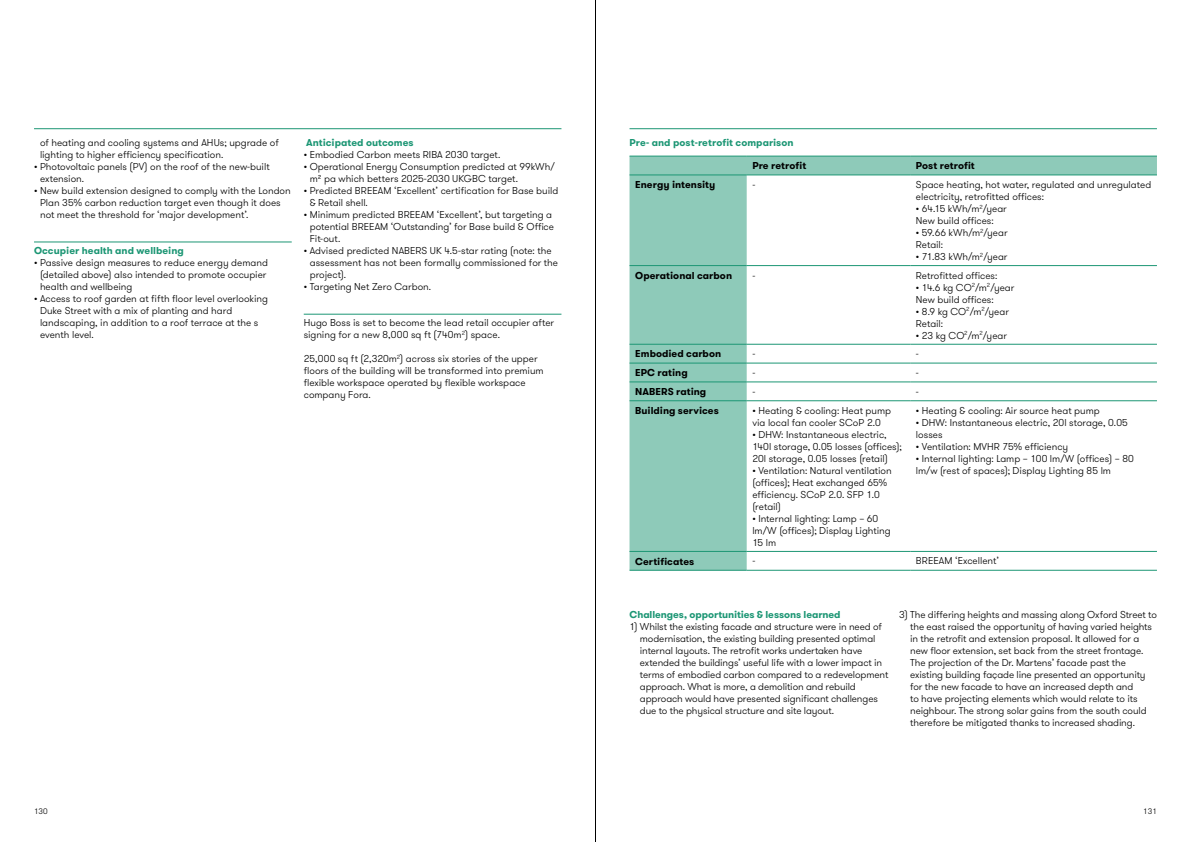
<style>
.page{position:relative;width:1191px;height:842px;background:#fff}
.page>*{position:absolute;margin:0;border:0;box-sizing:border-box;transform-origin:0 0}
.t1{font:300 10px/12px "GT Walsheim";letter-spacing:-.005em;color:#000}
.t2{font:700 10px "GT Walsheim";letter-spacing:.005em;color:#000}
.t3{font:700 10px "GT Walsheim";color:#1c9674}
.t4{font:300 8px "GT Walsheim";color:#000}
</style>
<div class="page">
<hr style="left:595px;top:0;width:1px;height:842px;background:#000">
<hr style="left:34px;top:128px;width:527px;height:1px;background:#1c9674">
<hr style="left:629px;top:128px;width:528px;height:1px;background:#1c9674">
<svg style="left:629px;top:157px;width:528px;height:413px"></svg>
<hr style="left:629px;top:156px;width:117px;height:1px;background:#1c9674">
<hr style="left:746px;top:156px;width:164px;height:1px;background:#1c9674">
<hr style="left:910px;top:156px;width:247px;height:1px;background:#1c9674">
<hr style="left:629px;top:175px;width:117px;height:1px;background:#1c9674">
<hr style="left:629px;top:265px;width:117px;height:1px;background:#1c9674">
<hr style="left:629px;top:344px;width:117px;height:1px;background:#1c9674">
<hr style="left:629px;top:363px;width:117px;height:1px;background:#1c9674">
<hr style="left:629px;top:382px;width:117px;height:1px;background:#1c9674">
<hr style="left:629px;top:400px;width:117px;height:1px;background:#1c9674">
<hr style="left:629px;top:551px;width:117px;height:1px;background:#1c9674">
<hr style="left:629px;top:570px;width:117px;height:1px;background:#1c9674">
<hr style="left:746px;top:175px;width:164px;height:1px;background:#1c9674">
<hr style="left:910px;top:175px;width:247px;height:1px;background:#1c9674">
<hr style="left:746px;top:265px;width:164px;height:1px;background:#1c9674">
<hr style="left:910px;top:265px;width:247px;height:1px;background:#1c9674">
<hr style="left:746px;top:344px;width:164px;height:1px;background:#1c9674">
<hr style="left:910px;top:344px;width:247px;height:1px;background:#1c9674">
<hr style="left:746px;top:363px;width:164px;height:1px;background:#1c9674">
<hr style="left:910px;top:363px;width:247px;height:1px;background:#1c9674">
<hr style="left:746px;top:382px;width:164px;height:1px;background:#1c9674">
<hr style="left:910px;top:382px;width:247px;height:1px;background:#1c9674">
<hr style="left:746px;top:400px;width:164px;height:1px;background:#1c9674">
<hr style="left:910px;top:400px;width:247px;height:1px;background:#1c9674">
<hr style="left:746px;top:551px;width:164px;height:1px;background:#1c9674">
<hr style="left:910px;top:551px;width:247px;height:1px;background:#1c9674">
<hr style="left:746px;top:570px;width:164px;height:1px;background:#1c9674">
<hr style="left:910px;top:570px;width:247px;height:1px;background:#1c9674">
<hr style="left:34px;top:242px;width:258px;height:1px;background:#1c9674">
<hr style="left:304px;top:314px;width:257px;height:1px;background:#1c9674">
<p class="t1" style="left:40px;top:137px;width:240px">of heating and cooling systems and AHUs; upgrade of lighting to higher efficiency specification.</p>
<p class="t1" style="left:40px;top:161px;width:231px;text-indent:-6px">• Photovoltaic panels (PV) on the roof of the new-built extension.</p>
<p class="t1" style="left:40px;top:185px;width:252px;text-indent:-6px">• New build extension designed to comply with the London<br>Plan 35% carbon reduction target even though it does not meet the threshold for ‘major development’.</p>
<p class="t3" style="left:34px;top:244px;width:151px">Occupier health and wellbeing</p>
<p class="t1" style="left:40px;top:257px;width:229px;text-indent:-6px">• Passive design measures to reduce energy demand (detailed above) also intended to promote occupier health and wellbeing</p>
<p class="t1" style="left:40px;top:293px;width:229px;text-indent:-6px">• Access to roof garden at fifth floor level overlooking Duke Street with a mix of planting and hard landscaping, in addition to a roof terrace at the s eventh level.</p>
<p class="t3" style="left:306px;top:136px;width:109px">Anticipated outcomes</p>
<p class="t1" style="left:304px;top:149px;width:198px">• Embodied Carbon meets RIBA 2030 target.</p>
<p class="t1" style="left:310px;top:161px;width:246px;text-indent:-6px">• Operational Energy Consumption predicted at 99kWh/ m2 pa which betters 2025-2030 UKGBC target.</p>
<p class="t1" style="left:310px;top:185px;width:250px;text-indent:-6px">• Predicted BREEAM ‘Excellent’ certification for Base build &amp; Retail shell.</p>
<p class="t1" style="left:310px;top:209px;width:246px;text-indent:-6px">• Minimum predicted BREEAM ‘Excellent’, but targeting a potential BREEAM ‘Outstanding’ for Base build &amp; Office<br>Fit-out.</p>
<p class="t1" style="left:310px;top:245px;width:250px;text-indent:-6px">• Advised predicted NABERS UK 4.5-star rating (note: the assessment has not been formally commissioned for the project).</p>
<p class="t1" style="left:304px;top:281px;width:129px">• Targeting Net Zero Carbon.</p>
<p class="t1" style="left:304px;top:317px;width:252px">Hugo Boss is set to become the lead retail occupier after signing for a new 8,000 sq ft (740m<sup>2</sup>) space.</p>
<p class="t1" style="left:304px;top:353px;width:241px">25,000 sq ft (2,320m<sup>2</sup>) across six stories of the upper floors of the building will be transformed into premium flexible workspace operated by flexible workspace company Fora.</p>
<p class="t3" style="left:629px;top:136px;width:166px">Pre- and post-retrofit comparison</p>
<p class="t2" style="left:752px;top:159px;width:55px">Pre retrofit</p>
<p class="t2" style="left:916px;top:159px;width:60px">Post retrofit</p>
<p class="t2" style="left:635px;top:178px;width:82px">Energy intensity</p>
<p class="t1" style="left:752px;top:179px;width:4px">-</p>
<p class="t1" style="left:916px;top:179px;width:237px">Space heating, hot water, regulated and unregulated electricity, retrofitted offices:</p>
<p class="t1" style="left:916px;top:203px;width:92px">• 64.15 kWh/m<sup>2</sup>/year<br>New build offices:</p>
<p class="t1" style="left:916px;top:227px;width:93px">• 59.66 kWh/m<sup>2</sup>/year<br>Retail:</p>
<p class="t1" style="left:916px;top:251px;width:93px">• 71.83 kWh/m<sup>2</sup>/year</p>
<p class="t2" style="left:635px;top:269px;width:98px">Operational carbon</p>
<p class="t1" style="left:752px;top:269px;width:4px">-</p>
<p class="t1" style="left:916px;top:269px;width:83px">Retrofitted offices:</p>
<p class="t1" style="left:916px;top:281px;width:100px">• 14.6 kg CO<sup>2</sup>/m<sup>2</sup>/year<br>New build offices:</p>
<p class="t1" style="left:916px;top:305px;width:94px">• 8.9 kg CO<sup>2</sup>/m<sup>2</sup>/year<br>Retail:</p>
<p class="t1" style="left:916px;top:329px;width:93px">• 23 kg CO<sup>2</sup>/m<sup>2</sup>/year</p>
<p class="t2" style="left:635px;top:347px;width:87px">Embodied carbon</p>
<p class="t1" style="left:752px;top:348px;width:4px">-</p>
<p class="t1" style="left:916px;top:348px;width:4px">-</p>
<p class="t2" style="left:635px;top:366px;width:54px">EPC rating</p>
<p class="t1" style="left:752px;top:367px;width:4px">-</p>
<p class="t1" style="left:916px;top:367px;width:4px">-</p>
<p class="t2" style="left:635px;top:385px;width:73px">NABERS rating</p>
<p class="t1" style="left:752px;top:386px;width:4px">-</p>
<p class="t1" style="left:916px;top:386px;width:4px">-</p>
<p class="t2" style="left:635px;top:404px;width:85px">Building services</p>
<p class="t1" style="left:752px;top:404px;width:140px">• Heating &amp; cooling: Heat pump via local fan cooler SCoP 2.0</p>
<p class="t1" style="left:752px;top:428px;width:151px">• DHW: Instantaneous electric,<br>140l storage, 0.05 losses (offices);<br>20l storage, 0.05 losses (retail)</p>
<p class="t1" style="left:752px;top:464px;width:141px">• Ventilation: Natural ventilation (offices); Heat exchanged 65% efficiency. SCoP 2.0. SFP 1.0 (retail)</p>
<p class="t1" style="left:752px;top:512px;width:140px">• Internal lighting: Lamp – 60 lm/W (offices); Display Lighting<br>15 lm</p>
<p class="t1" style="left:916px;top:404px;width:185px">• Heating &amp; cooling: Air source heat pump</p>
<p class="t1" style="left:916px;top:416px;width:213px">• DHW: Instantaneous electric, 20l storage, 0.05 losses</p>
<p class="t1" style="left:916px;top:440px;width:154px">• Ventilation: MVHR 75% efficiency</p>
<p class="t1" style="left:916px;top:452px;width:219px">• Internal lighting: Lamp – 100 lm/W (offices) – 80 lm/w (rest of spaces); Display Lighting 85 lm</p>
<p class="t2" style="left:635px;top:555px;width:61px">Certificates</p>
<p class="t1" style="left:752px;top:555px;width:4px">-</p>
<p class="t1" style="left:916px;top:555px;width:85px">BREEAM ‘Excellent’</p>
<p class="t3" style="left:629px;top:608px;width:212px">Challenges, opportunities &amp; lessons learned</p>
<p class="t1" style="left:640px;top:621px;width:250px;text-indent:-10px">1) Whilst the existing facade and structure were in need of modernisation, the existing building presented optimal internal layouts. The retrofit works undertaken have extended the buildings’ useful life with a lower impact in terms of embodied carbon compared to a redevelopment approach. What is more, a demolition and rebuild approach would have presented significant challenges due to the physical structure and site layout.</p>
<p class="t1" style="left:910px;top:609px;width:248px;text-indent:-11px">3) The differing heights and massing along Oxford Street to the east raised the opportunity of having varied heights in the retrofit and extension proposal. It allowed for a new floor extension, set back from the street frontage.<br>The projection of the Dr. Martens’ facade past the existing building façade line presented an opportunity for the new facade to have an increased depth and<br>to have projecting elements which would relate to its neighbour. The strong solar gains from the south could therefore be mitigated thanks to increased shading.</p>
<p class="t4" style="left:34px;top:806px;width:15px">130</p>
<p class="t4" style="left:1143px;top:806px;width:15px">131</p>
</div>
